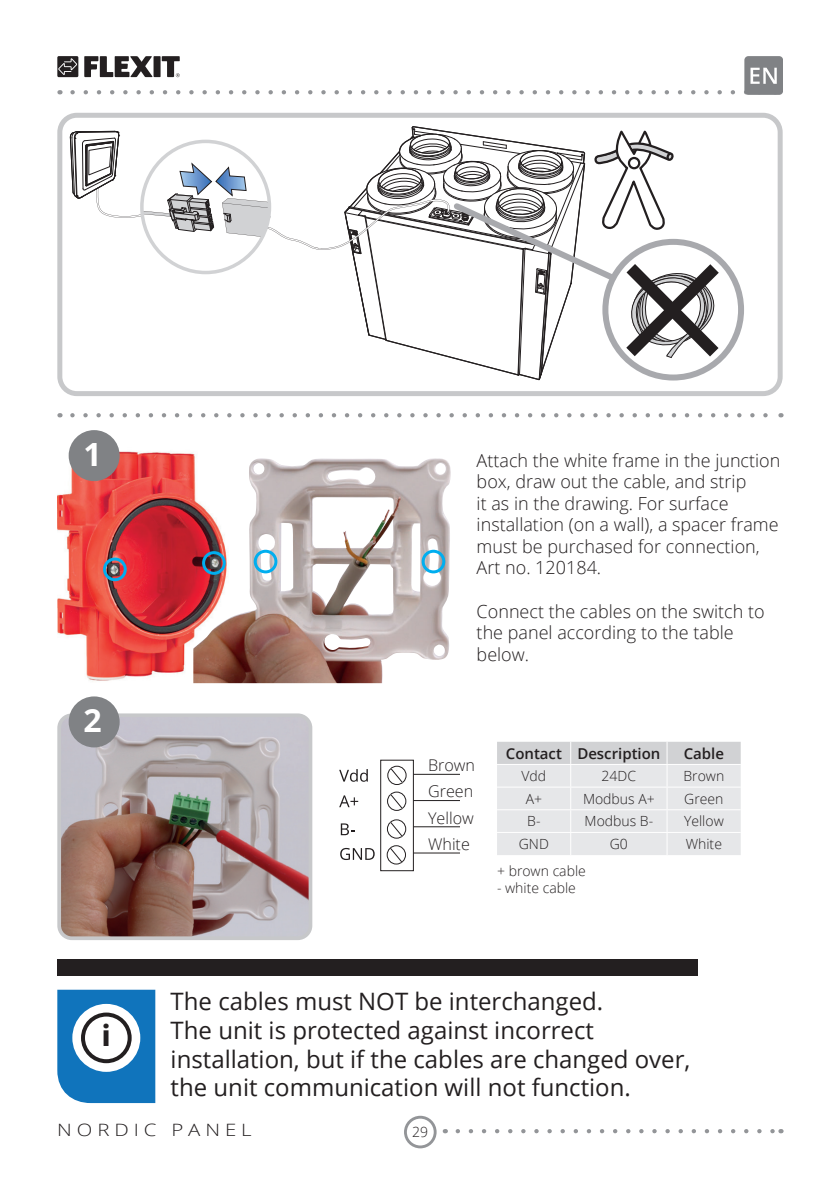
<style>
.page{position:relative;width:840px;height:1190px;background:#fff}
.page>*{position:absolute;margin:0;border:0;box-sizing:border-box;transform-origin:0 0}
.t1{font:700 32px "Open Sans";color:#fff}
.t2{font:700 32px "Myriad Pro";color:#231f20}
.t3{font:24px/28.8px "Open Sans";color:#231f20}
.t4{font:300 18px/21.6px "Open Sans";color:#231f20}
.t5{font:300 17px "Open Sans";letter-spacing:.24em;color:#231f20;scale:1.2 1}
.t6{font:300 16.2px/26.2px "Open Sans";color:#231f20;text-align:justify}
.t7{font:600 15px "Open Sans";color:#231f20}
.t8{font:300 14px "Open Sans";color:#231f20}
</style>
<div class="page">
<div style="left:404px;top:1116px;width:33px;height:32px;border:3px solid #939598;border-radius:50%"></div>
<svg style="left:458px;top:1129px;width:316px;height:4px"></svg>
<svg style="left:84px;top:56px;width:69px;height:21px"></svg>
<div style="left:154px;top:56px;width:7px;height:21px;background:#231f20"></div>
<svg style="left:162px;top:56px;width:18px;height:21px"></svg>
<div style="left:57px;top:56px;width:21px;height:21px;background:#231f20"></div>
<svg style="left:58px;top:58px;width:19px;height:17px"></svg>
<svg style="left:72px;top:90px;width:674px;height:4px"></svg>
<div style="left:744px;top:56px;width:39px;height:38px;background:#808285;border-radius:4px"></div>
<svg style="left:751px;top:68px;width:26px;height:16px"></svg>
<div style="left:57px;top:113px;width:726px;height:283px;border:5px solid #c7c8ca;border-radius:17px"></div>
<svg style="left:70px;top:126px;width:662px;height:254px"></svg>
<svg style="left:72px;top:413px;width:696px;height:4px"></svg>
<img style="left:57px;top:448px;width:138px;height:233px">
<img style="left:193px;top:458px;width:258px;height:225px">
<div style="left:69px;top:430px;width:51px;height:51px;background:#808285;border-radius:50%"></div>
<img style="left:59px;top:715px;width:251px;height:223px;border-radius:13px">
<div style="left:57px;top:713px;width:255px;height:227px;border:4px solid #c7c8ca;border-radius:13px"></div>
<svg style="left:497px;top:742px;width:244px;height:113px;background:#e2e3e5"></svg>
<hr style="left:413px;top:774px;width:46px;height:1px;background:#231f20">
<hr style="left:413px;top:800px;width:46px;height:1px;background:#231f20">
<hr style="left:413px;top:826px;width:46px;height:1px;background:#231f20">
<hr style="left:413px;top:853px;width:46px;height:1px;background:#231f20">
<svg style="left:339px;top:760px;width:75px;height:111px"></svg>
<div style="left:422px;top:550px;width:23px;height:23px;border:3px solid #00aeef;border-radius:50%"></div>
<div style="left:254px;top:550px;width:23px;height:23px;border:3px solid #00aeef;border-radius:50%"></div>
<div style="left:202px;top:551px;width:24px;height:24px;border:3px solid #00aeef;border-radius:50%"></div>
<div style="left:103px;top:558px;width:24px;height:23px;border:3px solid #00aeef;border-radius:50%"></div>
<div style="left:69px;top:696px;width:51px;height:51px;background:#808285;border-radius:50%"></div>
<div style="left:57px;top:959px;width:641px;height:17px;background:#231f20"></div>
<svg style="left:57px;top:990px;width:98px;height:113px"></svg>
<h1 class="t1" style="left:84px;top:432px;width:20px">1</h1>
<h1 class="t1" style="left:84px;top:698px;width:20px">2</h1>
<h1 class="t2" style="left:102px;top:1017px;width:10px">i</h1>
<p class="t4" style="left:477px;top:449px;width:305px">Attach the white frame in the junction box, draw out the cable, and strip<br>it as in the drawing. For surface installation (on a wall), a spacer frame must be purchased for connection,<br>Art no. 120184.</p>
<p class="t4" style="left:477px;top:600px;width:290px">Connect the cables on the switch to the panel according to the table below.</p>
<p class="t6" style="left:428px;top:752px;width:49px">Brown Green Yellow White</p>
<p class="t7" style="left:506px;top:743px;width:156px">Contact Description</p>
<p class="t7" style="left:684px;top:743px;width:42px">Cable</p>
<p class="t8" style="left:522px;top:766px;width:26px">Vdd</p>
<p class="t8" style="left:602px;top:766px;width:36px">24DC</p>
<p class="t8" style="left:683px;top:766px;width:42px">Brown</p>
<p class="t8" style="left:526px;top:789px;width:18px">A+</p>
<p class="t8" style="left:583px;top:789px;width:73px">Modbus A+</p>
<p class="t8" style="left:684px;top:789px;width:41px">Green</p>
<p class="t8" style="left:527px;top:812px;width:15px">B-</p>
<p class="t8" style="left:585px;top:812px;width:70px">Modbus B-</p>
<p class="t8" style="left:684px;top:812px;width:41px">Yellow</p>
<p class="t8" style="left:519px;top:834px;width:32px">GND</p>
<p class="t8" style="left:610px;top:834px;width:20px">G0</p>
<p class="t8" style="left:686px;top:834px;width:38px">White</p>
<p class="t8" style="left:497px;top:861px;width:90px">+ brown cable</p>
<p class="t8" style="left:497px;top:878px;width:80px">- white cable</p>
<h2 class="t3" style="left:171px;top:986px;width:521px">The cables must NOT be interchanged.<br>The unit is protected against incorrect installation, but if the cables are changed over, the unit communication will not function.</h2>
<p class="t5" style="left:57px;top:1118px;width:163px">NORDIC PANEL</p>
<p class="t8" style="left:412px;top:1122px;width:17px">29</p>
</div>
